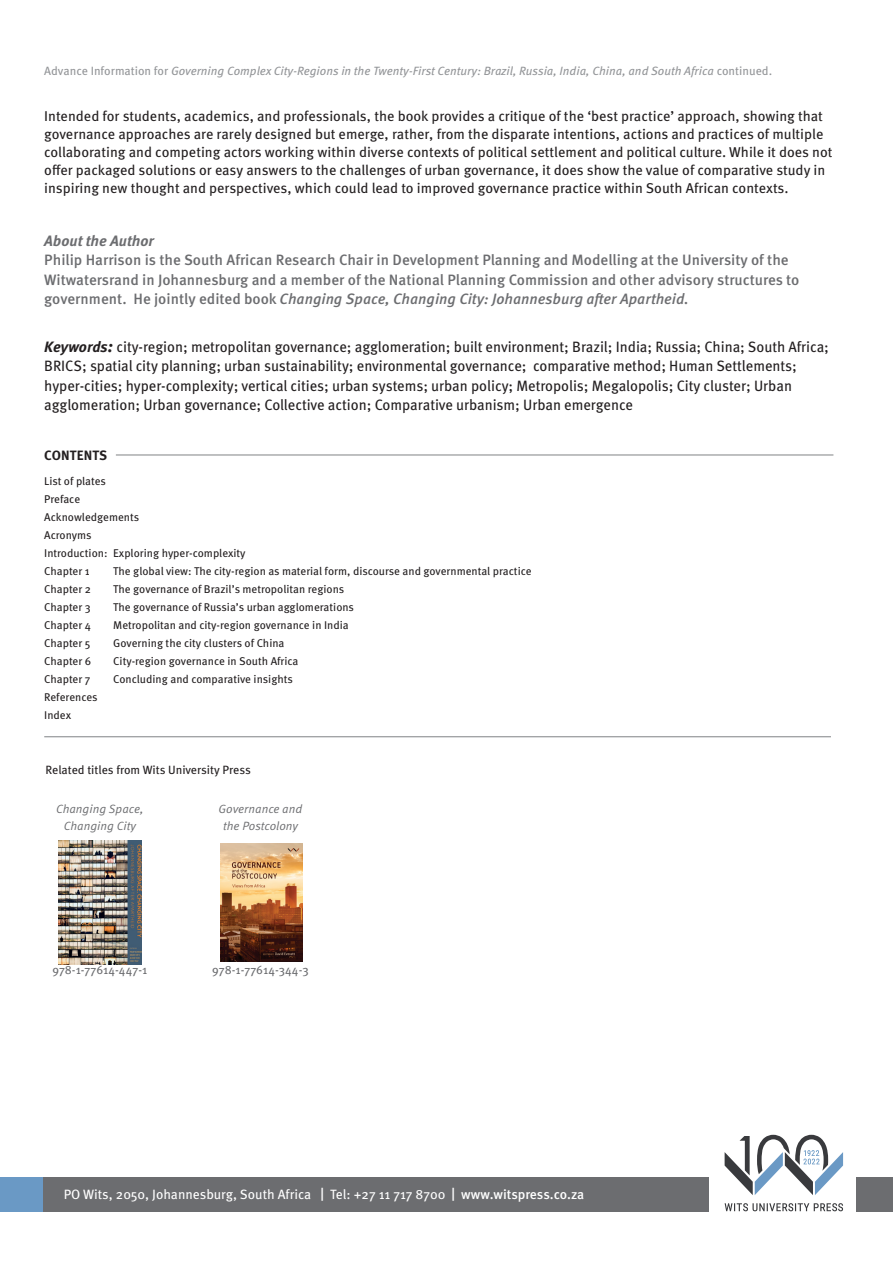
<style>
.page{position:relative;width:893px;height:1263px;background:#fff}
.page>*{position:absolute;margin:0;border:0;box-sizing:border-box;transform-origin:0 0}
.t1{font:15px/19.5px "Meta Pro";letter-spacing:-.005em;color:#231f20}
.t2{font:500 15px/19.5px "Meta Pro";color:#6c6d70}
.t3{font:italic 700 15px "Meta Pro";color:#6c6d70}
.t4{font:14.25px/18px "Meta Pro";color:#231f20}
.t5{font:13.5px "Meta Pro";color:#fff}
.t6{font:700 13.5px "Meta Pro";letter-spacing:.01em;color:#231f20}
.t7{font:italic 12px "Meta Pro";color:#939598}
.t8{font:12px/16.5px "Meta Pro Norm Ita";color:#6c6d70;text-align:center}
.t9{font:12px "Meta Pro";color:#231f20}
.t10{font:12px "Meta Pro";color:#6c6d70}
.t11{font:11.25px/18px "Meta Pro";color:#231f20}
.s1{font-style:normal}
.s2{font-style:italic}
.s3{font-weight:700;font-style:italic}
.s4{font-weight:700;font-style:italic;font-size:18px}
.s5{font-weight:500}
</style>
<div class="page">
<div style="left:43px;top:1177px;width:666px;height:34px;background:#6c6d70"></div>
<div style="left:0;top:1177px;width:43px;height:34px;background:#6a99c5"></div>
<hr style="left:44px;top:736px;width:787px;height:1px;background:#808285">
<hr style="left:116px;top:455px;width:717px;height:1px;background:#808285">
<img style="left:58px;top:841px;width:83px;height:123px">
<img style="left:221px;top:843px;width:82px;height:119px">
<svg style="left:725px;top:1203px;width:118px;height:8px"></svg>
<svg style="left:725px;top:1135px;width:118px;height:60px"></svg>
<div style="left:857px;top:1177px;width:36px;height:34px;background:#6c6d70"></div>
<p class="t7" style="left:44px;top:62px;width:729px"><span class="s1">Advance Information for</span> Governing Complex City-Regions in the Twenty-First Century: Brazil, Russia, India, China, and South Africa <span class="s1">continued.</span></p>
<p class="t4" style="left:44px;top:106px;width:790px">Intended for students, academics, and professionals, the book provides a critique of the ‘best practice’ approach, showing that governance approaches are rarely designed but emerge, rather, from the disparate intentions, actions and practices of multiple collaborating and competing actors working within diverse contexts of political settlement and political culture. While it does not offer packaged solutions or easy answers to the challenges of urban governance, it does show the value of comparative study in inspiring new thought and perspectives, which could lead to improved governance practice within South African contexts.</p>
<p class="t3" style="left:44px;top:229px;width:111px">About the Author</p>
<p class="t2" style="left:44px;top:249px;width:757px">Philip Harrison is the South African Research Chair in Development Planning and Modelling at the University of the<br>Witwatersrand in Johannesburg and a member of the National Planning Commission and other advisory structures to government. He jointly edited book <span class="s2">Changing Space, Changing City: Johannesburg after Apartheid.</span></p>
<p class="t1" style="left:44px;top:336px;width:786px"><span class="s3">Keywords</span><span class="s4">:</span> city-region; metropolitan governance; agglomeration; built environment; Brazil; India; Russia; China; South Africa; BRICS; spatial city planning; urban sustainability; environmental governance; comparative method; Human Settlements; hyper-cities; hyper-complexity; vertical cities; urban systems; urban policy; Metropolis; Megalopolis; City cluster; Urban agglomeration; Urban governance; Collective action; Comparative urbanism; Urban emergence</p>
<p class="t6" style="left:44px;top:444px;width:64px">CONTENTS</p>
<p class="t11" style="left:44px;top:471px;width:203px">List of plates<br>Preface<br>Acknowledgements<br>Acronyms<br>Introduction: Exploring hyper-complexity<br>Chapter 1</p>
<p class="t11" style="left:113px;top:561px;width:420px">The global view: The city-region as material form, discourse and governmental practice</p>
<p class="t11" style="left:44px;top:579px;width:48px">Chapter 2</p>
<p class="t11" style="left:113px;top:579px;width:233px">The governance of Brazil’s metropolitan regions</p>
<p class="t11" style="left:44px;top:597px;width:48px">Chapter 3</p>
<p class="t11" style="left:113px;top:597px;width:242px">The governance of Russia’s urban agglomerations</p>
<p class="t11" style="left:44px;top:615px;width:49px">Chapter 4</p>
<p class="t11" style="left:113px;top:615px;width:237px">Metropolitan and city-region governance in India</p>
<p class="t11" style="left:44px;top:633px;width:48px">Chapter 5</p>
<p class="t11" style="left:113px;top:633px;width:173px">Governing the city clusters of China</p>
<p class="t11" style="left:44px;top:651px;width:49px">Chapter 6</p>
<p class="t11" style="left:113px;top:651px;width:187px">City-region governance in South Africa</p>
<p class="t11" style="left:44px;top:669px;width:48px">Chapter 7</p>
<p class="t11" style="left:113px;top:669px;width:181px">Concluding and comparative insights</p>
<p class="t11" style="left:44px;top:687px;width:55px">References<br>Index</p>
<p class="t9" style="left:46px;top:760px;width:207px">Related titles from Wits University Press</p>
<p class="t8" style="left:219px;top:800px;width:85px">Governance and the Postcolony</p>
<p class="t8" style="left:56px;top:800px;width:89px">Changing Space,<br>Changing City</p>
<p class="t10" style="left:52px;top:961px;width:96px">978-1-77614-447-1</p>
<p class="t10" style="left:212px;top:961px;width:98px">978-1-77614-344-3</p>
<p class="t5" style="left:64px;top:1184px;width:522px">PO Wits, 2050, Johannesburg, South Africa <span class="s5">|</span> Tel: +27 11 717 8700 <span class="s5">| www.witspress.co.za</span></p>
</div>
